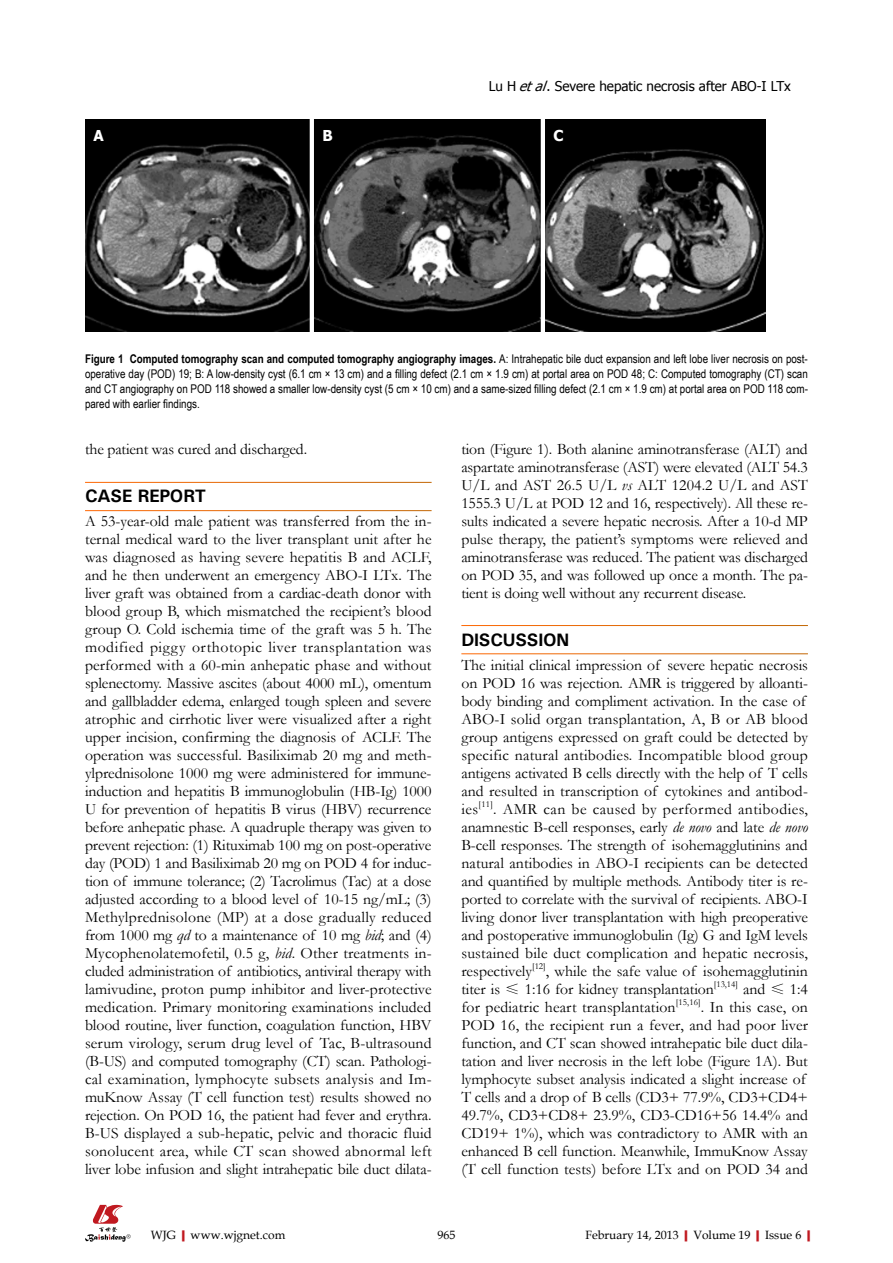
<style>
.page{position:relative;width:893px;height:1263px;background:#fff}
.page>*{position:absolute;margin:0;border:0;box-sizing:border-box;transform-origin:0 0}
.t1{font:700 18px "Univers";letter-spacing:-.01em;color:#000}
.t2{font:15.75px/18px "Garamond";letter-spacing:-.005em;color:#000;text-align:justify}
.t3{font:700 15px "Tahoma";color:#fff}
.t4{font:13.5px "Tahoma";color:#000}
.t5{font:12px/15px "Arial Narrow";color:#000;text-align:justify}
.t6{font:12px "Book Antiqua";color:#000}
.t7{font:9.15px "Garamond";letter-spacing:.005em;color:#000}
.s1{font-style:italic}
.s2{font-weight:700}
.s3{font-family:"Sim Sun";font-size:14.25px}
.s4{font-weight:700;color:#c01920}
</style>
<div class="page">
<svg style="left:85px;top:1205px;width:46px;height:37px"></svg>
<img style="left:85px;top:119px;width:680px;height:213px">
<hr style="left:310px;top:115px;width:4px;height:222px;background:#fff">
<hr style="left:541px;top:115px;width:4px;height:222px;background:#fff">
<p class="t4" style="left:489px;top:77px;width:304px">Lu H <span class="s1">etal</span>. Severe hepatic necrosis after ABO-I LTx</p>
<p class="t3" style="left:94px;top:125px;width:12px">A</p>
<p class="t3" style="left:322px;top:125px;width:12px">B</p>
<p class="t3" style="left:553px;top:125px;width:12px">C</p>
<p class="t5" style="left:85px;top:351px;width:724px"><span class="s2">Figure 1 Computed tomography scan and computed tomography angiography images.</span> A: Intrahepatic bile duct expansion and left lobe liver necrosis on post&shy;operative day (POD) 19; B: A low-density cyst (6.1 cm × 13 cm) and a filling defect (2.1 cm × 1.9 cm) at portal area on POD 48; C: Computed tomography (CT) scan and CT angiography on POD 118 showed a smaller low-density cyst (5 cm × 10 cm) and a same-sized filling defect (2.1 cm × 1.9 cm) at portal area on POD 118 com&shy;pared with earlier findings.</p>
<p class="t2" style="left:85px;top:440px;width:224px">the patient was cured and discharged.</p>
<p class="t1" style="left:85px;top:484px;width:123px">CASE REPORT</p>
<p class="t2" style="left:85px;top:512px;width:348px">A 53-year-old male patient was transferred from the in&shy;ternal medical ward to the liver transplant unit after he was diagnosed as having severe hepatitis B and ACLF, and he then underwent an emergency ABO-I LTx. The liver graft was obtained from a cardiac-death donor with blood group B, which mismatched the recipient’s blood group O. Cold ischemia time of the graft was 5 h. The modified piggy orthotopic liver transplantation was performed with a 60-min anhepatic phase and without splenectomy. Massive ascites (about 4000 mL), omentum and gallbladder edema, enlarged tough spleen and severe atrophic and cirrhotic liver were visualized after a right upper incision, confirming the diagnosis of ACLF. The operation was successful. Basiliximab 20 mg and meth&shy;ylprednisolone 1000 mg were administered for immune&shy;induction and hepatitis B immunoglobulin (HB-Ig) 1000<br>U for prevention of hepatitis B virus (HBV) recurrence before anhepatic phase. A quadruple therapy was given to prevent rejection: (1) Rituximab 100 mg on post-operative day (POD) 1 and Basiliximab 20 mg on POD 4 for induc&shy;tion of immune tolerance; (2) Tacrolimus (Tac) at a dose adjusted according to a blood level of 10-15 ng/mL; (3)<br>Methylprednisolone (MP) at a dose gradually reduced from 1000 mg <span class="s1">qd</span> to a maintenance of 10 mg <span class="s1">bid</span>; and (4)<br>Mycophenolatemofetil, 0.5 g, <span class="s1">bid</span>. Other treatments in&shy;cluded administration of antibiotics, antiviral therapy with lamivudine, proton pump inhibitor and liver-protective medication. Primary monitoring examinations included blood routine, liver function, coagulation function, HBV serum virology, serum drug level of Tac, B-ultrasound (B-US) and computed tomography (CT) scan. Pathologi&shy;cal examination, lymphocyte subsets analysis and Im&shy;muKnow Assay (T cell function test) results showed no rejection. On POD 16, the patient had fever and erythra.<br>B-US displayed a sub-hepatic, pelvic and thoracic fluid sonolucent area, while CT scan showed abnormal left liver lobe infusion and slight intrahepatic bile duct dilata-</p>
<p class="t2" style="left:461px;top:440px;width:348px">tion (Figure 1). Both alanine aminotransferase (ALT) and aspartate aminotransferase (AST) were elevated (ALT 54.3<br>U/L and AST 26.5 U/L <span class="s1">vs</span> ALT 1204.2 U/L and AST 1555.3 U/L at POD 12 and 16, respectively). All these re&shy;sults indicated a severe hepatic necrosis. After a 10-d MP pulse therapy, the patient’s symptoms were relieved and aminotransferase was reduced. The patient was discharged on POD 35, and was followed up once a month. The pa&shy;tient is doing well without any recurrent disease.</p>
<p class="t1" style="left:461px;top:628px;width:110px">DISCUSSION</p>
<p class="t2" style="left:461px;top:656px;width:348px;text-align:left">The initial clinical impression of severe hepatic necrosis on POD 16 was rejection. AMR is triggered by alloanti&shy;body binding and compliment activation. In the case of ABO-I solid organ transplantation, A, B or AB blood group antigens expressed on graft could be detected by specific natural antibodies. Incompatible blood group antigens activated B cells directly with the help of T cells and resulted in transcription of cytokines and antibod&shy;ies</p>
<p class="t7" style="left:479px;top:798px;width:16px">[11]</p>
<p class="t2" style="left:461px;top:800px;width:348px;text-indent:32px">. AMR can be caused by performed antibodies, anamnestic B-cell responses, early <span class="s1">de novo</span> and late <span class="s1">de novo </span>B-cell responses. The strength of isohemagglutinins and natural antibodies in ABO-I recipients can be detected and quantified by multiple methods. Antibody titer is re&shy;ported to correlate with the survival of recipients. ABO-I living donor liver transplantation with high preoperative and postoperative immunoglobulin (Ig) G and IgM levels sustained bile duct complication and hepatic necrosis, respectively</p>
<p class="t7" style="left:532px;top:960px;width:15px">[12]</p>
<p class="t2" style="left:461px;top:962px;width:348px;text-indent:84px">, while the safe value of isohemagglutinin titer is <span class="s3">≤</span> 1:16 for kidney transplantation</p>
<p class="t7" style="left:714px;top:978px;width:25px">[13,14]</p>
<p class="t2" style="left:743px;top:980px;width:66px">and <span class="s3">≤</span> 1:4</p>
<p class="t2" style="left:461px;top:998px;width:216px">for pediatric heart transplantation</p>
<p class="t7" style="left:676px;top:996px;width:26px">[15,16]</p>
<p class="t2" style="left:461px;top:998px;width:348px;text-align:left;text-indent:239px">. In this case, on POD 16, the recipient run a fever, and had poor liver function, and CT scan showed intrahepatic bile duct dila&shy;tation and liver necrosis in the left lobe (Figure 1A). But lymphocyte subset analysis indicated a slight increase of T cells and a drop of B cells (CD3+ 77.9%, CD3+CD4+ 49.7%, CD3+CD8+ 23.9%, CD3-CD16+56 14.4% and CD19+ 1%), which was contradictory to AMR with an enhanced B cell function. Meanwhile, ImmuKnow Assay (T cell function tests) before LTx and on POD 34 and</p>
<p class="t6" style="left:151px;top:1226px;width:136px">WJG<span class="s4">|</span>www.wjgnet.com</p>
<p class="t6" style="left:437px;top:1226px;width:19px">965</p>
<p class="t6" style="left:585px;top:1226px;width:232px">February 14, 2013<span class="s4">|</span>Volume 19<span class="s4">|</span>Issue 6<span class="s4">|</span></p>
</div>
